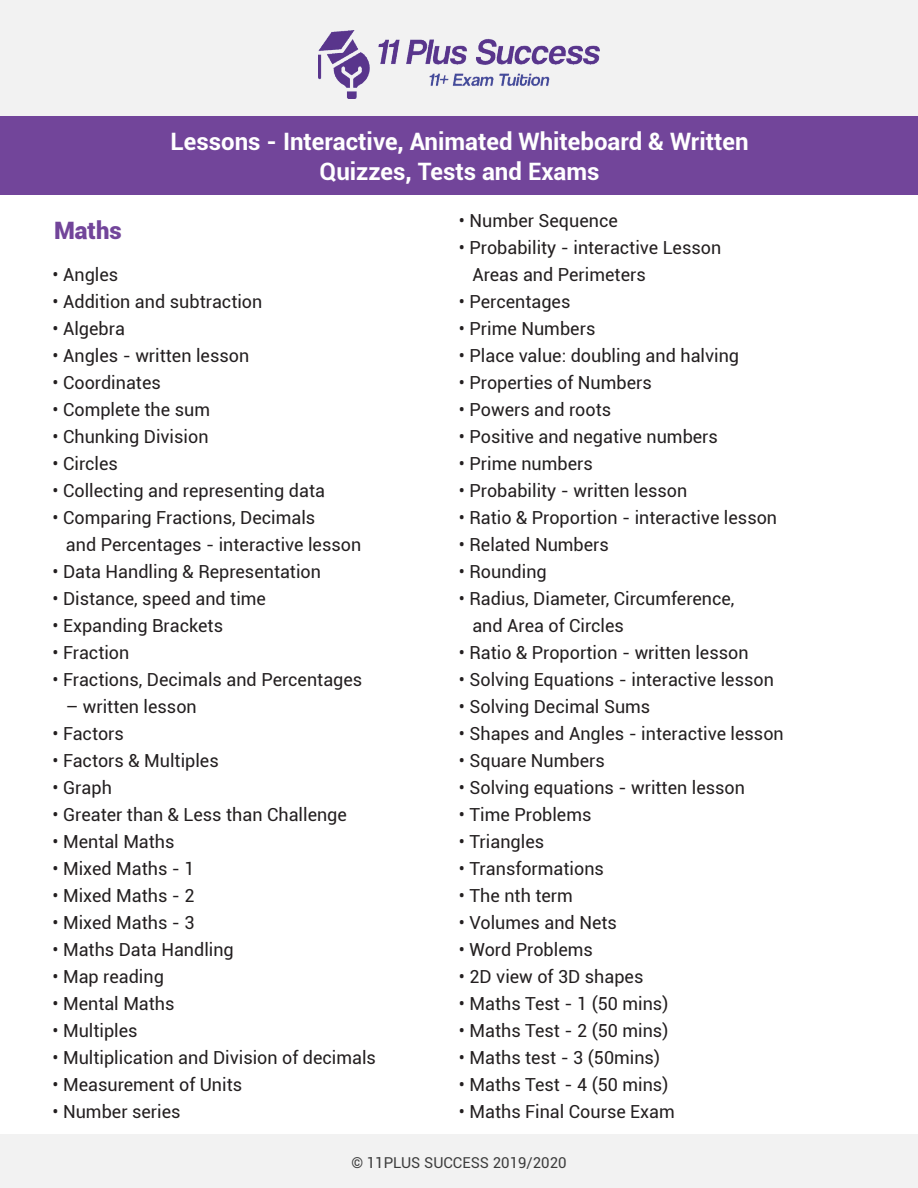
<style>
.page{position:relative;width:918px;height:1188px;background:#fff}
.page>*{position:absolute;margin:0;border:0;box-sizing:border-box;transform-origin:0 0}
.t1{font:700 24px/30px "Roboto";color:#fff;text-align:center}
.t2{font:900 24px "Roboto";color:#72459a}
.t3{font:18px/27px "Roboto";color:#231f20}
.t4{font:15px "Roboto";color:#3d3d3d}
</style>
<div class="page">
<div style="left:0;top:0;width:918px;height:118px;background:#f2f2f2"></div>
<div style="left:0;top:1134px;width:918px;height:54px;background:#f2f2f2"></div>
<img style="left:318px;top:31px;width:282px;height:67px">
<div style="left:0;top:116px;width:918px;height:79px;background:#72459a"></div>
<h1 class="t1" style="left:171px;top:127px;width:580px">Lessons - Interactive, Animated Whiteboard &amp; Written<br>Quizzes, Tests and Exams</h1>
<h1 class="t2" style="left:54px;top:221px;width:69px">Maths</h1>
<p class="t3" style="left:52px;top:262px;width:67px">ï Angles</p>
<p class="t3" style="left:52px;top:289px;width:211px">ï Addition and subtraction</p>
<p class="t3" style="left:52px;top:316px;width:74px">ï Algebra</p>
<p class="t3" style="left:52px;top:343px;width:198px">ï Angles - written lesson</p>
<p class="t3" style="left:52px;top:370px;width:110px">ï Coordinates</p>
<p class="t3" style="left:52px;top:397px;width:159px">ï Complete the sum</p>
<p class="t3" style="left:52px;top:424px;width:158px">ï Chunking Division</p>
<p class="t3" style="left:52px;top:451px;width:67px">ï Circles</p>
<p class="t3" style="left:52px;top:478px;width:274px">ï Collecting and representing data</p>
<p class="t3" style="left:52px;top:505px;width:264px">ï Comparing Fractions, Decimals</p>
<p class="t3" style="left:66px;top:532px;width:297px">and Percentages - interactive lesson</p>
<p class="t3" style="left:52px;top:559px;width:270px">ï Data Handling &amp; Representation</p>
<p class="t3" style="left:52px;top:586px;width:215px">ï Distance, speed and time</p>
<p class="t3" style="left:52px;top:613px;width:172px">ï Expanding Brackets</p>
<p class="t3" style="left:52px;top:640px;width:78px">ï Fraction</p>
<p class="t3" style="left:52px;top:667px;width:311px">ï Fractions, Decimals and Percentages</p>
<p class="t3" style="left:52px;top:694px;width:325px;text-indent:13px">– written lesson<br>ï Factors<br>ï Factors &amp; Multiples<br>ï Graph<br>ï Greater than &amp; Less than Challenge<br>ï Mental Maths<br>ï Mixed Maths - 1<br>ï Mixed Maths - 2<br>ï Mixed Maths - 3<br>ï Maths Data Handling<br>ï Map reading<br>ï Mental Maths<br>ï Multiples<br>ï Multiplication and Division of decimals ï Measurement of Units<br>ï Number series</p>
<p class="t3" style="left:459px;top:208px;width:160px">ï Number Sequence</p>
<p class="t3" style="left:459px;top:235px;width:264px">ï Probability - interactive Lesson</p>
<p class="t3" style="left:472px;top:262px;width:175px">Areas and Perimeters</p>
<p class="t3" style="left:459px;top:289px;width:113px">ï Percentages</p>
<p class="t3" style="left:459px;top:316px;width:138px">ï Prime Numbers</p>
<p class="t3" style="left:459px;top:343px;width:282px">ï Place value: doubling and halving</p>
<p class="t3" style="left:459px;top:370px;width:194px">ï Properties of Numbers</p>
<p class="t3" style="left:459px;top:397px;width:154px">ï Powers and roots</p>
<p class="t3" style="left:459px;top:424px;width:261px">ï Positive and negative numbers</p>
<p class="t3" style="left:459px;top:451px;width:136px">ï Prime numbers</p>
<p class="t3" style="left:459px;top:478px;width:230px">ï Probability - written lesson</p>
<p class="t3" style="left:459px;top:505px;width:320px">ï Ratio &amp; Proportion - interactive lesson</p>
<p class="t3" style="left:459px;top:532px;width:152px">ï Related Numbers</p>
<p class="t3" style="left:459px;top:559px;width:89px">ï Rounding</p>
<p class="t3" style="left:459px;top:586px;width:277px">ï Radius, Diameter, Circumference,</p>
<p class="t3" style="left:472px;top:613px;width:153px">and Area of Circles</p>
<p class="t3" style="left:459px;top:640px;width:291px">ï Ratio &amp; Proportion - written lesson</p>
<p class="t3" style="left:459px;top:667px;width:317px">ï Solving Equations - interactive lesson</p>
<p class="t3" style="left:459px;top:694px;width:193px">ï Solving Decimal Sums</p>
<p class="t3" style="left:459px;top:721px;width:326px">ï Shapes and Angles - interactive lesson</p>
<p class="t3" style="left:459px;top:748px;width:147px">ï Square Numbers</p>
<p class="t3" style="left:459px;top:775px;width:288px">ï Solving equations - written lesson</p>
<p class="t3" style="left:459px;top:802px;width:134px">ï Time Problems</p>
<p class="t3" style="left:459px;top:829px;width:87px">ï Triangles</p>
<p class="t3" style="left:459px;top:856px;width:147px">ï Transformations</p>
<p class="t3" style="left:459px;top:883px;width:115px">ï The nth term</p>
<p class="t3" style="left:459px;top:910px;width:159px">ï Volumes and Nets</p>
<p class="t3" style="left:459px;top:937px;width:135px">ï Word Problems</p>
<p class="t3" style="left:459px;top:964px;width:186px">ï 2D view of 3D shapes</p>
<p class="t3" style="left:459px;top:991px;width:211px">ï Maths Test - 1 (50 mins)</p>
<p class="t3" style="left:459px;top:1018px;width:211px">ï Maths Test - 2 (50 mins)</p>
<p class="t3" style="left:459px;top:1045px;width:203px">ï Maths test - 3 (50mins)</p>
<p class="t3" style="left:459px;top:1072px;width:211px">ï Maths Test - 4 (50 mins)</p>
<p class="t3" style="left:459px;top:1099px;width:217px">ï Maths Final Course Exam</p>
<p class="t4" style="left:351px;top:1156px;width:217px">© 11PLUS SUCCESS 2019/2020</p>
</div>
